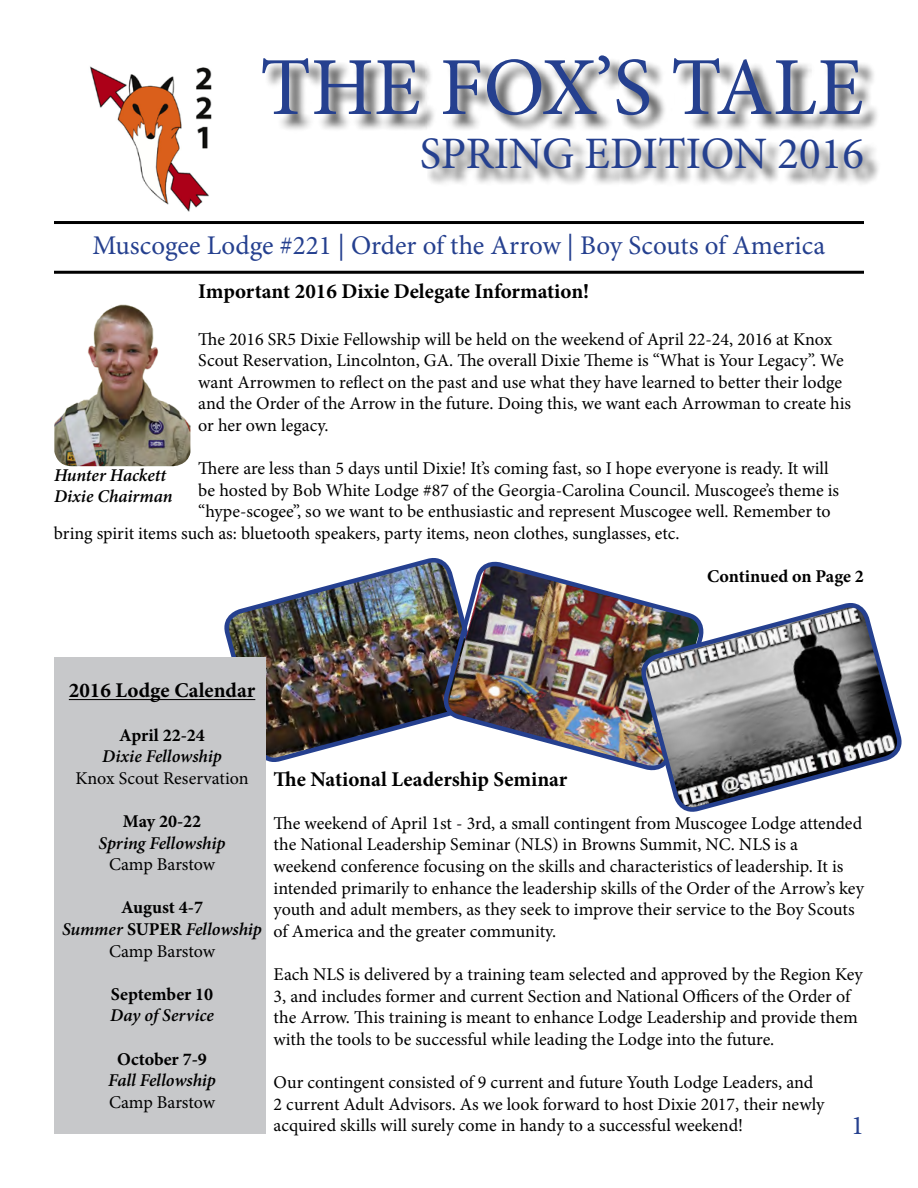
<style>
.page{position:relative;width:918px;height:1188px;background:#fff}
.page>*{position:absolute;margin:0;border:0;box-sizing:border-box;transform-origin:0 0}
.t1{font:82.5px "Minion Pro";color:#25408f}
.t2{font:45px "Minion Pro";color:#25408f}
.t3{font:27px "Minion Pro";color:#25408f}
.t4{font:700 21px "Minion Pro";color:#000}
.t5{font:18px/21.6px "Minion Pro";color:#000}
.t6{font:italic 600 18px/21.6px "Minion Pro";letter-spacing:-.01em;color:#000;text-align:center}
.t7{font:700 18px "Minion Pro";color:#000}
.s1{font-weight:700;font-style:normal}
.s2{font-weight:400;font-style:normal}
</style>
<div class="page">
<img style="left:224px;top:558px;width:217px;height:204px">
<img style="left:441px;top:559px;width:203px;height:209px">
<svg style="left:640px;top:601px;width:262px;height:211px"></svg>
<img style="left:90px;top:66px;width:122px;height:146px">
<div style="left:265px;top:57px;width:616px;height:130px;background:#000;opacity:.75"></div>
<hr style="left:54px;top:221px;width:810px;height:3px;background:#000">
<hr style="left:54px;top:271px;width:810px;height:3px;background:#000">
<div style="left:54px;top:657px;width:212px;height:477px;background:#c7c8ca"></div>
<hr style="left:69px;top:699px;width:186px;height:1px;background:#000">
<img style="left:54px;top:304px;width:136px;height:162px">
<h1 class="t1" style="left:260px;top:32px;width:605px">THE FOX’S TALE</h1>
<h2 class="t2" style="left:420px;top:123px;width:446px">SPRING EDITION 2016</h2>
<h3 class="t3" style="left:92px;top:228px;width:734px">Muscogee Lodge #221 | Order of the Arrow | Boy Scouts of America</h3>
<p class="t4" style="left:198px;top:276px;width:393px">Important 2016 Dixie Delegate Information!</p>
<p class="t5" style="left:198px;top:328px;width:654px">The 2016 SR5 Dixie Fellowship will be held on the weekend of April 22-24, 2016 at Knox Scout Reservation, Lincolnton, GA. The overall Dixie Theme is “What is Your Legacy”. We want Arrowmen to reflect on the past and use what they have learned to better their lodge and the Order of the Arrow in the future. Doing this, we want each Arrowman to create his or her own legacy.</p>
<p class="t5" style="left:198px;top:458px;width:632px">There are less than 5 days until Dixie! It’s coming fast, so I hope everyone is ready. It will</p>
<p class="t5" style="left:198px;top:479px;width:642px">be hosted by Bob White Lodge #87 of the Georgia-Carolina Council. Muscogee’s theme is</p>
<p class="t5" style="left:198px;top:501px;width:634px">“hype-scogee”, so we want to be enthusiastic and represent Muscogee well. Remember to</p>
<p class="t5" style="left:54px;top:523px;width:627px">bring spirit items such as: bluetooth speakers, party items, neon clothes, sunglasses, etc.</p>
<p class="t7" style="left:707px;top:564px;width:158px">Continued on Page 2</p>
<p class="t6" style="left:54px;top:464px;width:120px;text-align:left">Hunter Hackett<br>Dixie Chairman</p>
<p class="t4" style="left:69px;top:676px;width:188px">2016 Lodge Calendar</p>
<p class="t7" style="left:119px;top:722px;width:87px">April 22-24</p>
<p class="t6" style="left:102px;top:746px;width:121px">Dixie Fellowship</p>
<p class="t5" style="left:76px;top:767px;width:175px">Knox Scout Reservation</p>
<p class="t7" style="left:123px;top:809px;width:80px">May 20-22</p>
<p class="t6" style="left:99px;top:832px;width:129px">Spring Fellowship</p>
<p class="t5" style="left:109px;top:854px;width:107px">Camp Barstow</p>
<p class="t6" style="left:62px;top:897px;width:201px"><span class="s1">August 4-7<br></span>Summer <span class="s1">SUPER</span> Fellowship<br><span class="s2">Camp Barstow</span></p>
<p class="t7" style="left:111px;top:981px;width:104px">September 10</p>
<p class="t6" style="left:110px;top:1005px;width:105px">Day of Service</p>
<p class="t7" style="left:117px;top:1046px;width:91px">October 7-9</p>
<p class="t6" style="left:108px;top:1070px;width:109px">Fall Fellowship</p>
<p class="t5" style="left:109px;top:1091px;width:107px">Camp Barstow</p>
<p class="t4" style="left:274px;top:764px;width:295px">The National Leadership Seminar</p>
<p class="t5" style="left:274px;top:812px;width:592px">The weekend of April 1st - 3rd, a small contingent from Muscogee Lodge attended the National Leadership Seminar (NLS) in Browns Summit, NC. NLS is a weekend conference focusing on the skills and characteristics of leadership. It is intended primarily to enhance the leadership skills of the Order of the Arrow’s key youth and adult members, as they seek to improve their service to the Boy Scouts of America and the greater community.</p>
<p class="t5" style="left:274px;top:964px;width:591px">Each NLS is delivered by a training team selected and approved by the Region Key 3, and includes former and current Section and National Officers of the Order of the Arrow. This training is meant to enhance Lodge Leadership and provide them with the tools to be successful while leading the Lodge into the future.</p>
<p class="t5" style="left:274px;top:1072px;width:552px">Our contingent consisted of 9 current and future Youth Lodge Leaders, and<br>2 current Adult Advisors. As we look forward to host Dixie 2017, their newly acquired skills will surely come in handy to a successful weekend!</p>
<h3 class="t3" style="left:851px;top:1107px;width:14px">1</h3>
</div>
